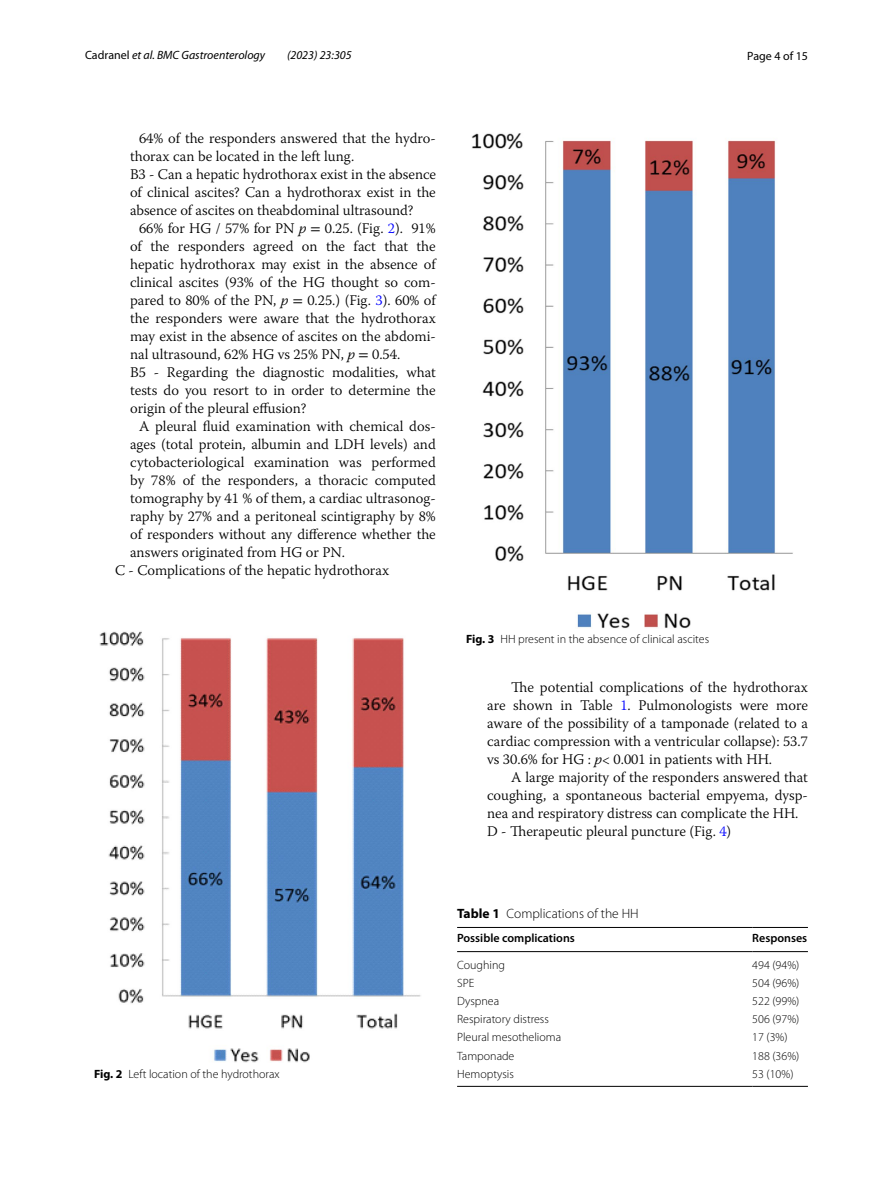
<style>
.page{position:relative;width:893px;height:1187px;background:#fff}
.page>*{position:absolute;margin:0;border:0;box-sizing:border-box;transform-origin:0 0}
.t1{font:300 14.7px/18px "Warnock Pro";color:#000}
.t2{font:300 13.5px "Myriad Pro";color:#000}
.t3{font:300 12px "Myriad Pro";color:#000}
.t4{font:italic 12px "Myriad Pro";color:#000}
.t5{font:600 12px "Myriad Pro";color:#000}
.t6{font:12px "Myriad Pro";color:#000}
.s1{font-style:normal}
.s2{font-style:italic}
.s3{font-family:"STIX";font-weight:400}
.s4{color:#00f}
.s5{font-weight:700}
</style>
<div class="page">
<img style="left:100px;top:631px;width:321px;height:431px">
<img style="left:472px;top:133px;width:321px;height:495px">
<hr style="left:457px;top:927px;width:295px;height:1px;background:#000">
<hr style="left:457px;top:951px;width:295px;height:1px;background:#000">
<hr style="left:752px;top:927px;width:56px;height:1px;background:#000">
<hr style="left:752px;top:951px;width:56px;height:1px;background:#000">
<hr style="left:457px;top:1085px;width:295px;height:1px;background:#000">
<hr style="left:752px;top:1085px;width:56px;height:1px;background:#000">
<p class="t4" style="left:85px;top:48px;width:182px"><span class="s1">Cadranel</span> et al. BMC Gastroenterology</p>
<p class="t4" style="left:287px;top:48px;width:66px">(2023) 23:305</p>
<p class="t6" style="left:747px;top:48px;width:62px">Page 4 of 15</p>
<p class="t1" style="left:130px;top:128px;width:307px;text-indent:9px">64% of the responders answered that the hydro&shy;thorax can be located in the left lung.<br>B3 - Can a hepatic hydrothorax exist in the absence of clinical ascites? Can a hydrothorax exist in the absence of ascites on theabdominal ultrasound?</p>
<p class="t1" style="left:130px;top:218px;width:307px;text-indent:9px">66% for HG / 57% for PN <span class="s2">p</span> <span class="s3">=</span> 0.25. (Fig. <span class="s4">2</span>). 91% of the responders agreed on the fact that the hepatic hydrothorax may exist in the absence of clinical ascites (93% of the HG thought so com&shy;pared to 80% of the PN, <span class="s2">p</span> <span class="s3">=</span> 0.25.) (Fig. <span class="s4">3</span>). 60% of the responders were aware that the hydrothorax may exist in the absence of ascites on the abdomi&shy;nal ultrasound, 62% HG vs 25% PN, <span class="s2">p</span> <span class="s3">=</span> 0.54.<br>B5 - Regarding the diagnostic modalities, what tests do you resort to in order to determine the origin of the pleural effusion?</p>
<p class="t1" style="left:139px;top:416px;width:298px">A pleural fluid examination with chemical dos-</p>
<p class="t1" style="left:130px;top:434px;width:307px">ages (total protein, albumin and LDH levels) and</p>
<p class="t1" style="left:130px;top:452px;width:307px">cytobacteriological examination was performed</p>
<p class="t1" style="left:130px;top:470px;width:307px">by 78% of the responders, a thoracic computed</p>
<p class="t1" style="left:130px;top:488px;width:307px">tomography by 41 % of them, a cardiac ultrasonog-</p>
<p class="t1" style="left:130px;top:506px;width:307px">raphy by 27% and a peritoneal scintigraphy by 8%</p>
<p class="t1" style="left:130px;top:524px;width:307px">of responders without any difference whether the</p>
<p class="t1" style="left:130px;top:542px;width:216px">answers originated from HG or PN.</p>
<p class="t1" style="left:115px;top:560px;width:276px">C - Complications of the hepatic hydrothorax</p>
<p class="t3" style="left:466px;top:632px;width:244px"><span class="s5">Fig. 3</span> HH present in the absence of clinical ascites</p>
<p class="t1" style="left:487px;top:678px;width:322px;text-align:justify;text-indent:24px">The potential complications of the hydrothorax are shown in Table <span class="s4">1</span>. Pulmonologists were more aware of the possibility of a tamponade (related to a cardiac compression with a ventricular collapse): 53.7 vs 30.6% for HG : <span class="s2">p</span>&lt; 0.001 in patients with HH.</p>
<p class="t1" style="left:487px;top:768px;width:322px;text-indent:24px">A large majority of the responders answered that coughing, a spontaneous bacterial empyema, dysp&shy;nea and respiratory distress can complicate the HH.<br>D - Therapeutic pleural puncture (Fig. <span class="s4">4</span>)</p>
<p class="t3" style="left:94px;top:1067px;width:187px"><span class="s5">Fig. 2</span> Left location of the hydrothorax</p>
<p class="t2" style="left:457px;top:905px;width:183px"><span class="s5">Table 1</span> Complications of the HH</p>
<p class="t5" style="left:457px;top:930px;width:119px">Possible complications</p>
<p class="t5" style="left:752px;top:930px;width:56px">Responses</p>
<p class="t3" style="left:457px;top:958px;width:49px">Coughing</p>
<p class="t3" style="left:752px;top:958px;width:49px">494 (94%)</p>
<p class="t3" style="left:457px;top:976px;width:19px">SPE</p>
<p class="t3" style="left:752px;top:976px;width:49px">504 (96%)</p>
<p class="t3" style="left:457px;top:994px;width:44px">Dyspnea</p>
<p class="t3" style="left:752px;top:994px;width:49px">522 (99%)</p>
<p class="t3" style="left:457px;top:1012px;width:93px">Respiratory distress</p>
<p class="t3" style="left:752px;top:1012px;width:49px">506 (97%)</p>
<p class="t3" style="left:457px;top:1030px;width:106px">Pleural mesothelioma</p>
<p class="t3" style="left:752px;top:1030px;width:37px">17 (3%)</p>
<p class="t3" style="left:457px;top:1048px;width:59px">Tamponade</p>
<p class="t3" style="left:752px;top:1048px;width:49px">188 (36%)</p>
<p class="t3" style="left:457px;top:1067px;width:58px">Hemoptysis</p>
<p class="t3" style="left:752px;top:1067px;width:43px">53 (10%)</p>
</div>
